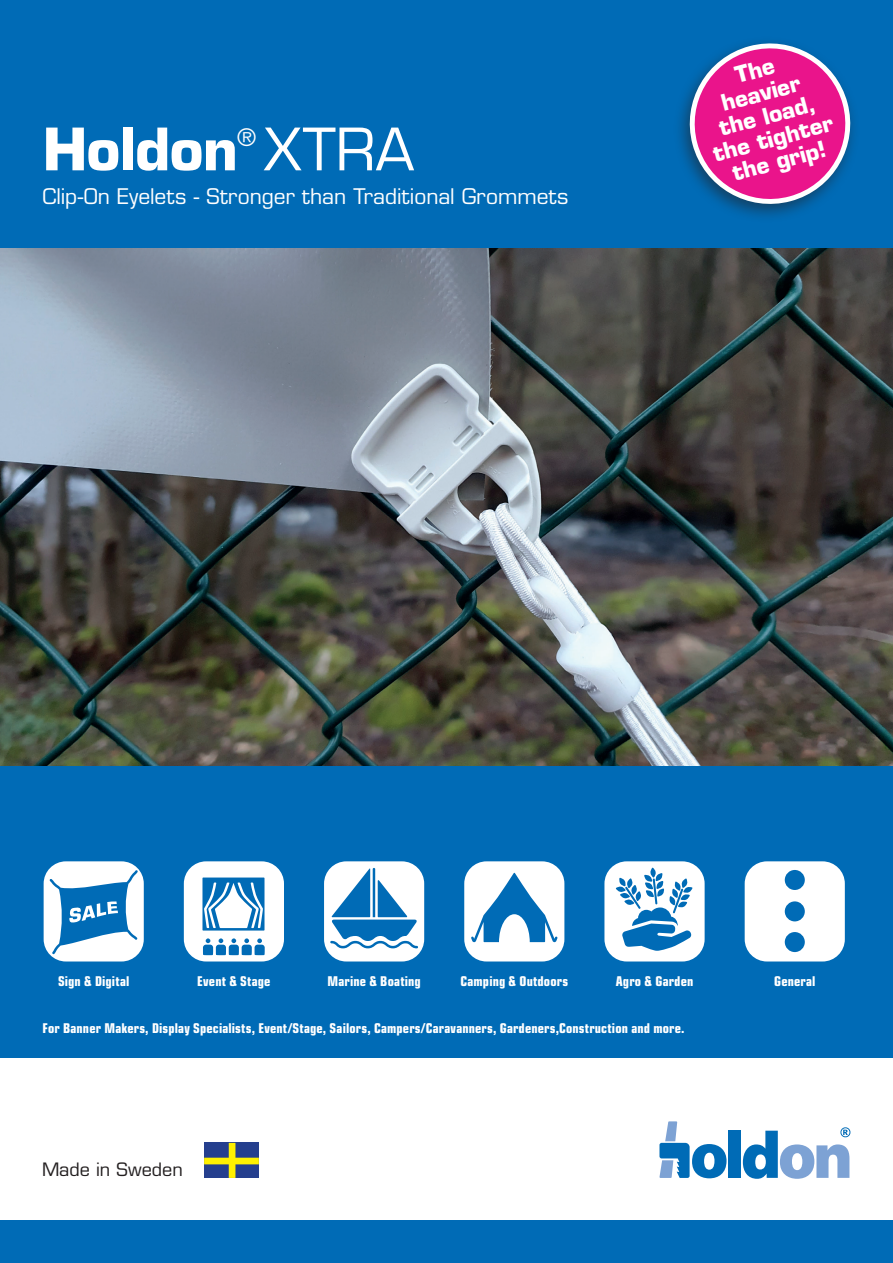
<style>
.page{position:relative;width:893px;height:1263px;background:#fff}
.page>*{position:absolute;margin:0;border:0;box-sizing:border-box;transform-origin:0 0}
.t1{font:700 57px "Eurostile LT Std";letter-spacing:-.01em;color:#fff}
.t2{font:57px "Eurostile LT Std";color:#fff}
.t3{font:23.55px "Eurostile LT Std";color:#fff}
.t4{font:700 22.2px/23.4px "Eurostile LT Std";color:#fff;text-align:center}
.t5{font:21px "Eurostile LT Std";color:#fff}
.t6{font:18px "Eurostile LT Std";letter-spacing:-.005em;color:#231f20}
.t7{font:700 condensed 13.5px "Eurostile LT Std";letter-spacing:.01em;color:#fff}
</style>
<div class="page">
<div style="left:0;top:0;width:893px;height:1057px;background:#006bb6"></div>
<div style="left:729px;top:1131px;width:12px;height:47px;background:#006bb6"></div>
<svg style="left:743px;top:1127px;width:107px;height:52px"></svg>
<svg style="left:659px;top:1121px;width:68px;height:57px"></svg>
<div style="left:204px;top:1143px;width:55px;height:35px;background:#253f8e"></div>
<div style="left:204px;top:1158px;width:55px;height:6px;background:#fff101"></div>
<div style="left:229px;top:1143px;width:6px;height:35px;background:#fff101"></div>
<img style="left:0;top:249px;width:893px;height:517px">
<div style="left:0;top:1220px;width:893px;height:43px;background:#006bb6"></div>
<svg style="left:44px;top:861px;width:100px;height:100px"></svg>
<svg style="left:184px;top:861px;width:100px;height:100px"></svg>
<svg style="left:324px;top:861px;width:100px;height:100px"></svg>
<svg style="left:464px;top:861px;width:100px;height:100px"></svg>
<svg style="left:604px;top:861px;width:101px;height:100px"></svg>
<svg style="left:745px;top:861px;width:100px;height:100px;background:#dbeaf4"></svg>
<div style="left:673px;top:36px;width:187px;height:187px;background:#231f20;opacity:.54"></div>
<svg style="left:684px;top:37px;width:172px;height:173px"></svg>
<p class="t1" style="left:43px;top:114px;width:197px">Holdon</p>
<p class="t3" style="left:237px;top:124px;width:20px">®</p>
<p class="t2" style="left:264px;top:115px;width:152px">XTRA</p>
<p class="t5" style="left:43px;top:184px;width:527px">Clip-On Eyelets - Stronger than Traditional Grommets</p>
<p class="t4" style="left:692px;top:75px;width:125px;rotate:-15deg">The heavier the load, the tighter the grip!</p>
<p class="t7" style="left:58px;top:973px;width:73px">Sign &amp; Digital</p>
<p class="t7" style="left:197px;top:973px;width:75px">Event &amp; Stage</p>
<p class="t7" style="left:327px;top:973px;width:95px">Marine &amp; Boating</p>
<p class="t7" style="left:460px;top:973px;width:109px">Camping &amp; Outdoors</p>
<p class="t7" style="left:616px;top:973px;width:79px">Agro &amp; Garden</p>
<p class="t7" style="left:774px;top:973px;width:43px">General</p>
<p class="t7" style="left:43px;top:1020px;width:644px">For Banner Makers, Display Specialists, Event/Stage, Sailors, Campers/Caravanners, Gardeners,Construction and more.</p>
<p class="t6" style="left:42px;top:1158px;width:142px">Made in Sweden</p>
</div>
